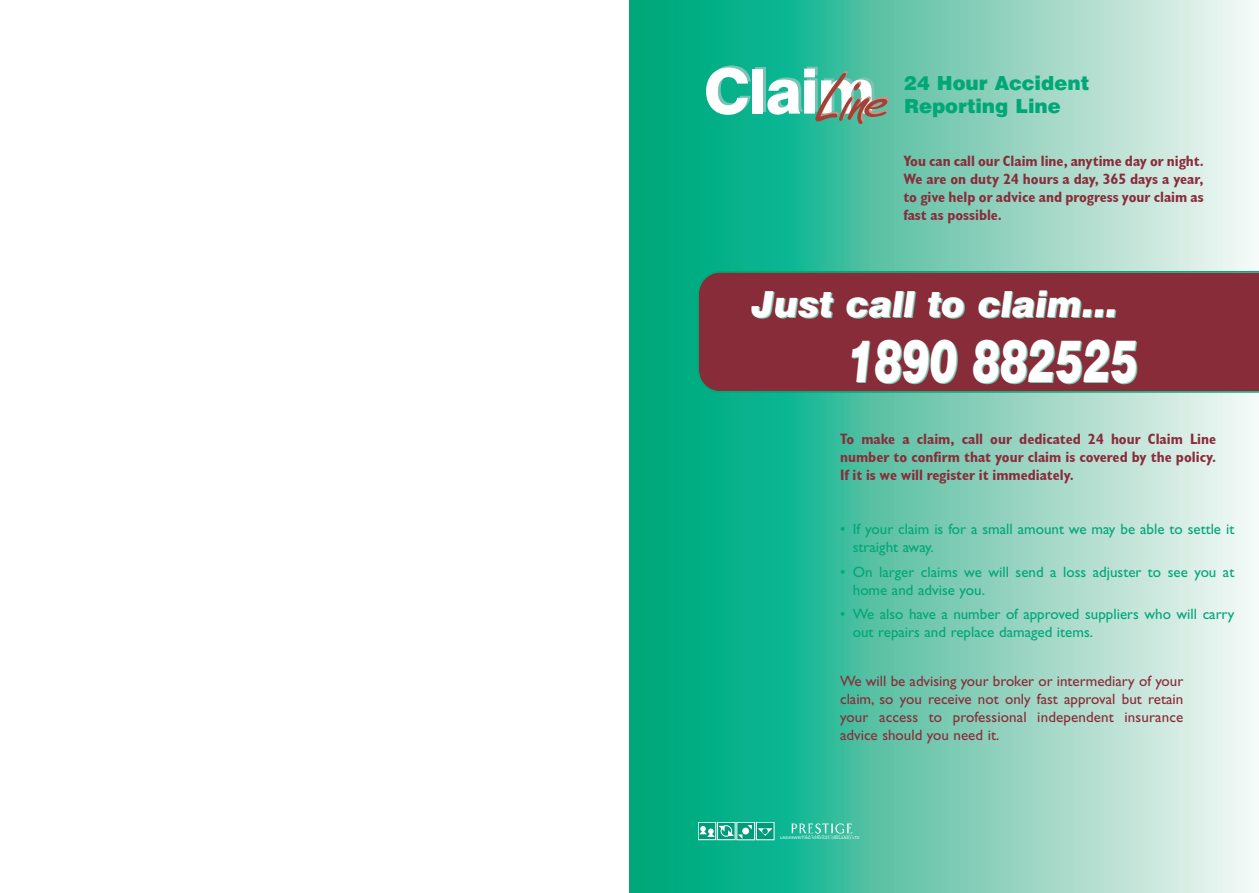
<style>
.page{position:relative;width:1259px;height:893px;background:#fff}
.page>*{position:absolute;margin:0;border:0;box-sizing:border-box;transform-origin:0 0}
.t1{font:italic 900 58.8px "Swiss 721 BT";color:#fff;scale:.71 1}
.t2{font:italic 900 36px "Swiss 721 BT";color:#fff}
.t3{font:900 19.5px/23.4px "Swiss 721 BT";color:#00a777}
.t4{font:700 condensed 15px/18px "Gill Sans";color:#892c3a;text-align:justify}
.t5{font:15px/18px "Gill Sans";color:#00a777}
.t6{font:15px/18px "Gill Sans";letter-spacing:.01em;color:#892c3a;text-align:justify}
.t7{font:3.75px "Frutiger";letter-spacing:.055em;color:#fff}
</style>
<div class="page">
<svg style="left:629px;top:0;width:627px;height:893px;background:#6ecbb2"></svg>
<div style="left:697px;top:271px;width:562px;height:122px;background:#892c3a"></div>
<div style="left:755px;top:67px;width:11px;height:45px;background:#77c3b4"></div>
<svg style="left:706px;top:65px;width:45px;height:50px"></svg>
<div style="left:752px;top:69px;width:11px;height:45px;background:#fff"></div>
<svg style="left:767px;top:67px;width:122px;height:57px"></svg>
<img style="left:791px;top:823px;width:62px;height:12px">
<div style="left:756px;top:822px;width:18px;height:18px;background:#009b7a"></div>
<div style="left:737px;top:822px;width:17px;height:18px;background:#009b7a"></div>
<div style="left:717px;top:822px;width:18px;height:18px;background:#009b7a"></div>
<div style="left:717px;top:822px;width:18px;height:18px;border:1px solid #fff"></div>
<div style="left:698px;top:822px;width:18px;height:18px;background:#009b7a"></div>
<div style="left:698px;top:822px;width:18px;height:18px;border:1px solid #fff"></div>
<svg style="left:699px;top:825px;width:73px;height:14px"></svg>
<h3 class="t3" style="left:904px;top:73px;width:186px">24 Hour Accident<br>Reporting Line</h3>
<p class="t4" style="left:903px;top:151px;width:302px">You can call our Claim line, anytime day or night.<br>We are on duty 24 hours a day, 365 days a year, to give help or advice and progress your claim as fast as possible.</p>
<h2 class="t2" style="left:751px;top:291px;width:367px">Just call to claim...</h2>
<h1 class="t1" style="left:847px;top:340px;width:412px">1890 882525</h1>
<p class="t4" style="left:840px;top:429px;width:377px">To make a claim, call our dedicated 24 hour Claim Line number to confirm that your claim is covered by the policy.<br>If it is we will register it immediately.</p>
<p class="t5" style="left:853px;top:522px;width:383px;text-indent:-13px">• If your claim is for a small amount we may be able to settle it straight away.</p>
<p class="t5" style="left:853px;top:564px;width:383px;text-indent:-13px">• On larger claims we will send a loss adjuster to see you at home and advise you.</p>
<p class="t5" style="left:853px;top:606px;width:383px;text-indent:-13px">• We also have a number of approved suppliers who will carry out repairs and replace damaged items.</p>
<p class="t6" style="left:840px;top:674px;width:345px">We will be advising your broker or intermediary of your claim, so you receive not only fast approval but retain your access to professional independent insurance advice should you need it.</p>
<p class="t7" style="left:780px;top:836px;width:81px">UNDERWRITING SERVICES (IRELAND) LTD</p>
</div>
